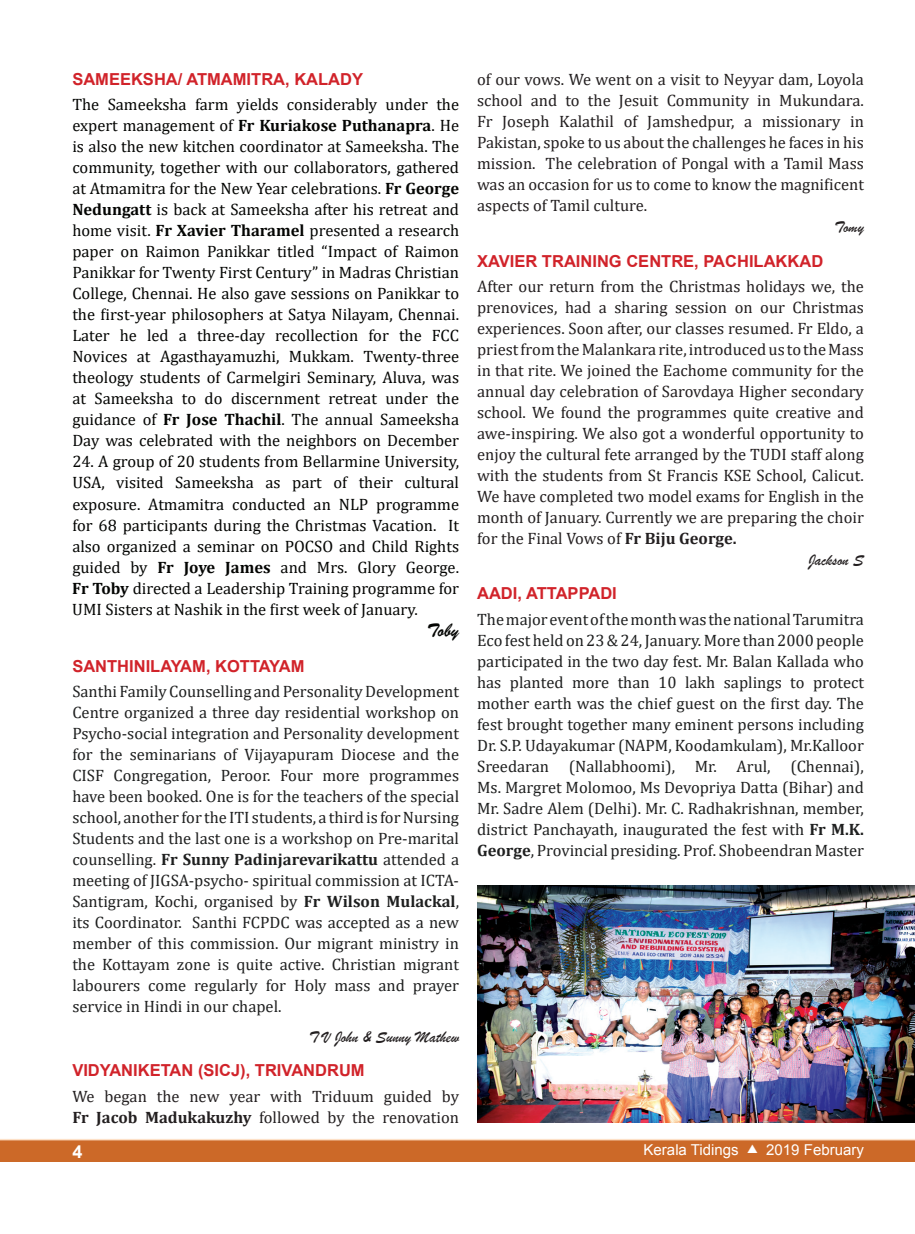
<style>
.page{position:relative;width:915px;height:1234px;background:#fff}
.page>*{position:absolute;margin:0;border:0;box-sizing:border-box;transform-origin:0 0}
.t1{font:18px "Brush Script BT";color:#040503}
.t2{font:700 18px "Arial";color:#fff}
.t3{font:16.5px/21px "Cambria";color:#1f2020;text-align:justify}
.t4{font:16.5px/21px "Cambria";color:#040503;text-align:justify}
.t5{font:16.5px/21px "Cambria";color:#231f20;text-align:justify}
.t6{font:700 16.5px "Arial";color:#d1232a}
.t7{font:16.5px "Brush Script";color:#231f20}
.t8{font:15px "Arial";color:#fff}
.s1{font-weight:700}
.s2{font-family:"Dixieland";font-size:12px}
</style>
<div class="page">
<img style="left:477px;top:885px;width:437px;height:237px">
<div style="left:0;top:1138px;width:914px;height:23px;background:#cc6928"></div>
<hr style="left:0;top:1138px;width:914px;height:2px;background:#fde0c7">
<p class="t6" style="left:72px;top:67px;width:292px">SAMEEKSHA/ ATMAMITRA, KALADY</p>
<p class="t4" style="left:72px;top:94px;width:388px">The Sameeksha farm yields considerably under the expert management of <span class="s1">Fr Kuriakose Puthanapra</span>. He is also the new kitchen coordinator at Sameeksha. The community, together with our collaborators, gathered at Atmamitra for the New Year celebrations. <span class="s1">Fr George Nedungatt</span> is back at Sameeksha after his retreat and home visit. <span class="s1">Fr Xavier Tharamel</span> presented a research paper on Raimon Panikkar titled “Impact of Raimon Panikkar for Twenty First Century” in Madras Christian College, Chennai. He also gave sessions on Panikkar to the first-year philosophers at Satya Nilayam, Chennai.<br>Later he led a three-day recollection for the FCC Novices at Agasthayamuzhi, Mukkam. Twenty-three theology students of Carmelgiri Seminary, Aluva, was at Sameeksha to do discernment retreat under the guidance of <span class="s1">Fr Jose Thachil</span>. The annual Sameeksha Day was celebrated with the neighbors on December</p>
<p class="t4" style="left:72px;top:451px;width:388px">24. A group of 20 students from Bellarmine University, USA, visited Sameeksha as part of their cultural exposure. Atmamitra conducted an NLP programme for 68 participants during the Christmas Vacation. It also organized a seminar on POCSO and Child Rights guided by <span class="s1">Fr Joye James</span> and Mrs. Glory George.<br><span class="s1">Fr Toby</span> directed a Leadership Training programme for UMI Sisters at Nashik in the first week of January.</p>
<p class="t1" style="left:428px;top:619px;width:33px">Toby</p>
<p class="t6" style="left:72px;top:654px;width:233px">SANTHINILAYAM, KOTTAYAM</p>
<p class="t3" style="left:72px;top:680px;width:388px">Santhi Family Counselling and Personality Development Centre organized a three day residential workshop on Psycho-social integration and Personality development for the seminarians of Vijayapuram Diocese and the CISF Congregation, Peroor. Four more programmes have been booked. One is for the teachers of the special school, another for the ITI students, a third is for Nursing Students and the last one is a workshop on Pre-marital counselling. <span class="s1">Fr Sunny Padinjarevarikattu</span> attended a meeting of JIGSA-psycho- spiritual commission at ICTA-Santigram, Kochi, organised by <span class="s1">Fr Wilson Mulackal</span>, its Coordinator. Santhi FCPDC was accepted as a new member of this commission. Our migrant ministry in the Kottayam zone is quite active. Christian migrant labourers come regularly for Holy mass and prayer service in Hindi in our chapel.</p>
<p class="t7" style="left:309px;top:1026px;width:151px">T V John &amp; Sunny Mathew</p>
<p class="t6" style="left:72px;top:1058px;width:294px">VIDYANIKETAN (SICJ), TRIVANDRUM</p>
<p class="t5" style="left:72px;top:1085px;width:388px">We began the new year with Triduum guided by<br><span class="s1">Fr Jacob Madukakuzhy</span> followed by the renovation</p>
<p class="t5" style="left:477px;top:69px;width:388px">of our vows. We went on a visit to Neyyar dam, Loyola school and to the Jesuit Community in Mukundara.<br>Fr Joseph Kalathil of Jamshedpur, a missionary in Pakistan, spoke to us about the challenges he faces in his mission. The celebration of Pongal with a Tamil Mass was an occasion for us to come to know the magnificent aspects of Tamil culture.</p>
<p class="t7" style="left:834px;top:217px;width:31px">Tomy</p>
<p class="t6" style="left:477px;top:249px;width:347px">XAVIER TRAINING CENTRE, PACHILAKKAD</p>
<p class="t5" style="left:477px;top:276px;width:388px">After our return from the Christmas holidays we, the prenovices, had a sharing session on our Christmas experiences. Soon after, our classes resumed. Fr Eldo, a priest from the Malankara rite, introduced us to the Mass in that rite. We joined the Eachome community for the annual day celebration of Sarovdaya Higher secondary school. We found the programmes quite creative and awe-inspiring. We also got a wonderful opportunity to enjoy the cultural fete arranged by the TUDI staff along with the students from St Francis KSE School, Calicut.<br>We have completed two model exams for English in the month of January. Currently we are preparing the choir for the Final Vows of <span class="s1">Fr Biju George.</span></p>
<p class="t7" style="left:808px;top:550px;width:57px">Jackson S</p>
<p class="t6" style="left:477px;top:582px;width:141px">AADI, ATTAPPADI</p>
<p class="t3" style="left:477px;top:608px;width:388px">The major event of the month was the national Tarumitra Eco fest held on 23 &amp; 24, January. More than 2000 people participated in the two day fest. Mr. Balan Kallada who has planted more than 10 lakh saplings to protect mother earth was the chief guest on the first day. The fest brought together many eminent persons including Dr. S.P. Udayakumar (NAPM, Koodamkulam), Mr.Kalloor Sreedaran (Nallabhoomi), Mr. Arul, (Chennai), Ms. Margret Molomoo, Ms Devopriya Datta (Bihar) and Mr. Sadre Alem (Delhi). Mr. C. Radhakrishnan, member, district Panchayath, inaugurated the fest with <span class="s1">Fr M.K.<br>George</span>, Provincial presiding. Prof. Shobeendran Master</p>
<p class="t2" style="left:72px;top:1139px;width:12px">4</p>
<p class="t8" style="left:643px;top:1139px;width:222px">Kerala Tidings <span class="s2">s</span> 2019 February</p>
</div>
